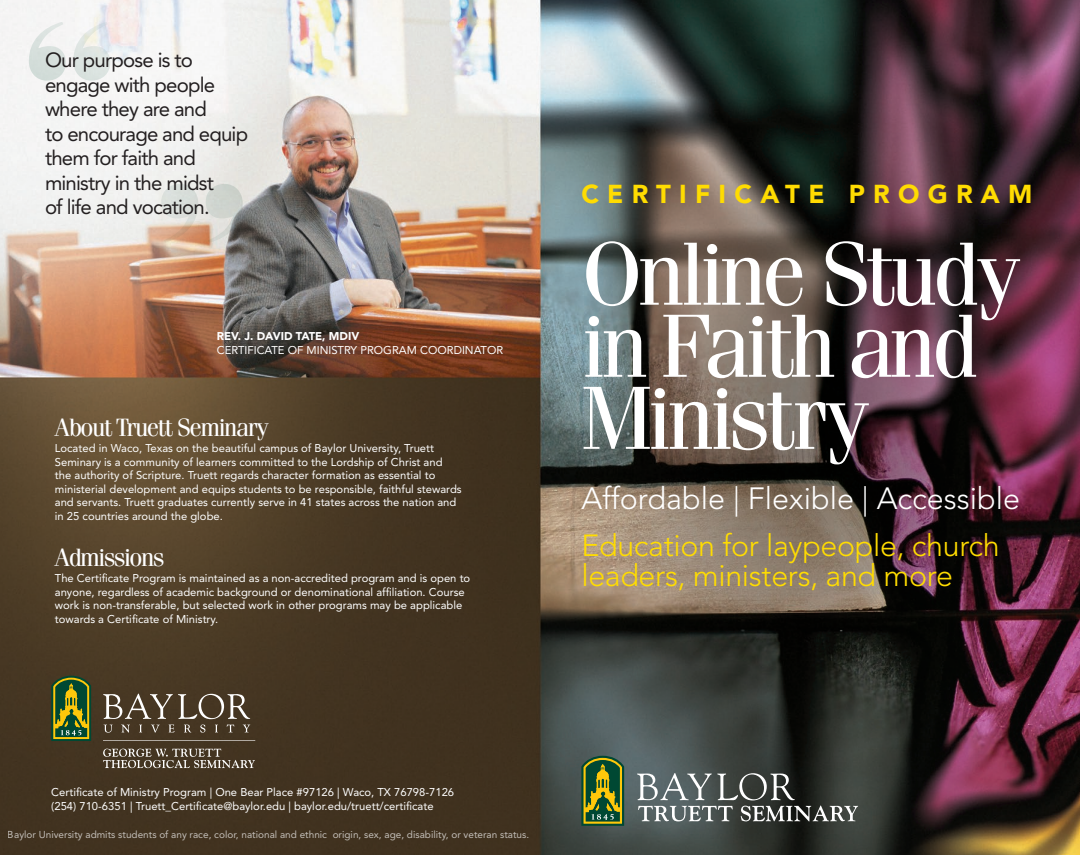
<style>
.page{position:relative;width:1080px;height:855px;background:#fff}
.page>*{position:absolute;margin:0;border:0;box-sizing:border-box;transform-origin:0 0}
.t1{font:700 193.12px "Mirador";color:#7ca295}
.t2{font:700 193.12px "Mirador";color:#004833}
.t3{font:89.62px/72.1px "Fenice";letter-spacing:-.06em;color:#fff}
.t4{font:300 30.5px "Avenir";color:#fff}
.t5{font:300 30.38px/29.8px "Avenir";letter-spacing:-.01em;color:#ffdc01}
.t6{font:900 25.75px "Avenir";letter-spacing:.32em;color:#ffdc01}
.t7{font:25px "Fenice";letter-spacing:-.06em;color:#fff}
.t8{font:20.38px/24.5px "Avenir";letter-spacing:-.04em;color:#231f20}
.t9{font:11.25px/13.5px "Avenir";color:#fff}
.t10{font:900 11.25px "Avenir";color:#fff}
.t11{font:10px "Avenir";color:#fff}
</style>
<div class="page">
<img style="left:0;top:0;width:1080px;height:855px">
<svg style="left:103px;top:740px;width:152px;height:1px"></svg>
<svg style="left:103px;top:749px;width:152px;height:19px;background:#6d6253"></svg>
<svg style="left:51px;top:676px;width:40px;height:65px;background:#577227"></svg>
<svg style="left:103px;top:693px;width:147px;height:40px;background:#655747"></svg>
<svg style="left:581px;top:756px;width:43px;height:70px;background:#57732b"></svg>
<svg style="left:637px;top:773px;width:221px;height:48px;background:#606663"></svg>
<h1 class="t1" style="left:23px;top:-24px;width:94px">“</h1>
<h3 class="t8" style="left:45px;top:48px;width:205px">Our purpose is to engage with people where they are and<br>to encourage and equip</h3>
<h1 class="t2" style="left:248px;top:289px;width:94px;rotate:-180deg">“</h1>
<h3 class="t8" style="left:45px;top:146px;width:170px">them for faith and ministry in the midst of life and vocation.</h3>
<p class="t10" style="left:217px;top:329px;width:144px">REV. J. DAVID TATE, MDIV</p>
<p class="t9" style="left:217px;top:343px;width:288px">CERTIFICATE OF MINISTRY PROGRAM COORDINATOR</p>
<h3 class="t7" style="left:55px;top:413px;width:215px">About Truett Seminary</h3>
<p class="t9" style="left:55px;top:442px;width:408px">Located in Waco, Texas on the beautiful campus of Baylor University, Truett Seminary is a community of learners committed to the Lordship of Christ and the authority of Scripture. Truett regards character formation as essential to ministerial development and equips students to be responsible, faithful stewards and servants. Truett graduates currently serve in 41 states across the nation and in 25 countries around the globe.</p>
<h3 class="t7" style="left:55px;top:543px;width:111px">Admissions</h3>
<p class="t9" style="left:55px;top:572px;width:417px">The Certificate Program is maintained as a non-accredited program and is open to anyone, regardless of academic background or denominational affiliation. Course work is non-transferable, but selected work in other programs may be applicable towards a Certificate of Ministry.</p>
<h3 class="t6" style="left:581px;top:179px;width:453px">CERTIFICATE PROGRAM</h3>
<h2 class="t3" style="left:581px;top:236px;width:437px">Online Study in Faith and<br>Ministry</h2>
<h3 class="t4" style="left:581px;top:481px;width:440px">Affordable | Flexible | Accessible</h3>
<h3 class="t5" style="left:581px;top:531px;width:420px">Education for laypeople, church leaders, ministers, and more</h3>
<p class="t9" style="left:51px;top:786px;width:404px">Certificate of Ministry Program | One Bear Place #97126 | Waco, TX 76798-7126 (254) 710-6351 | Truett_Certificate@baylor.edu | baylor.edu/truett/certificate</p>
<p class="t11" style="left:8px;top:829px;width:523px">Baylor University admits students of any race, color, national and ethnic origin, sex, age, disability, or veteran status.</p>
</div>
